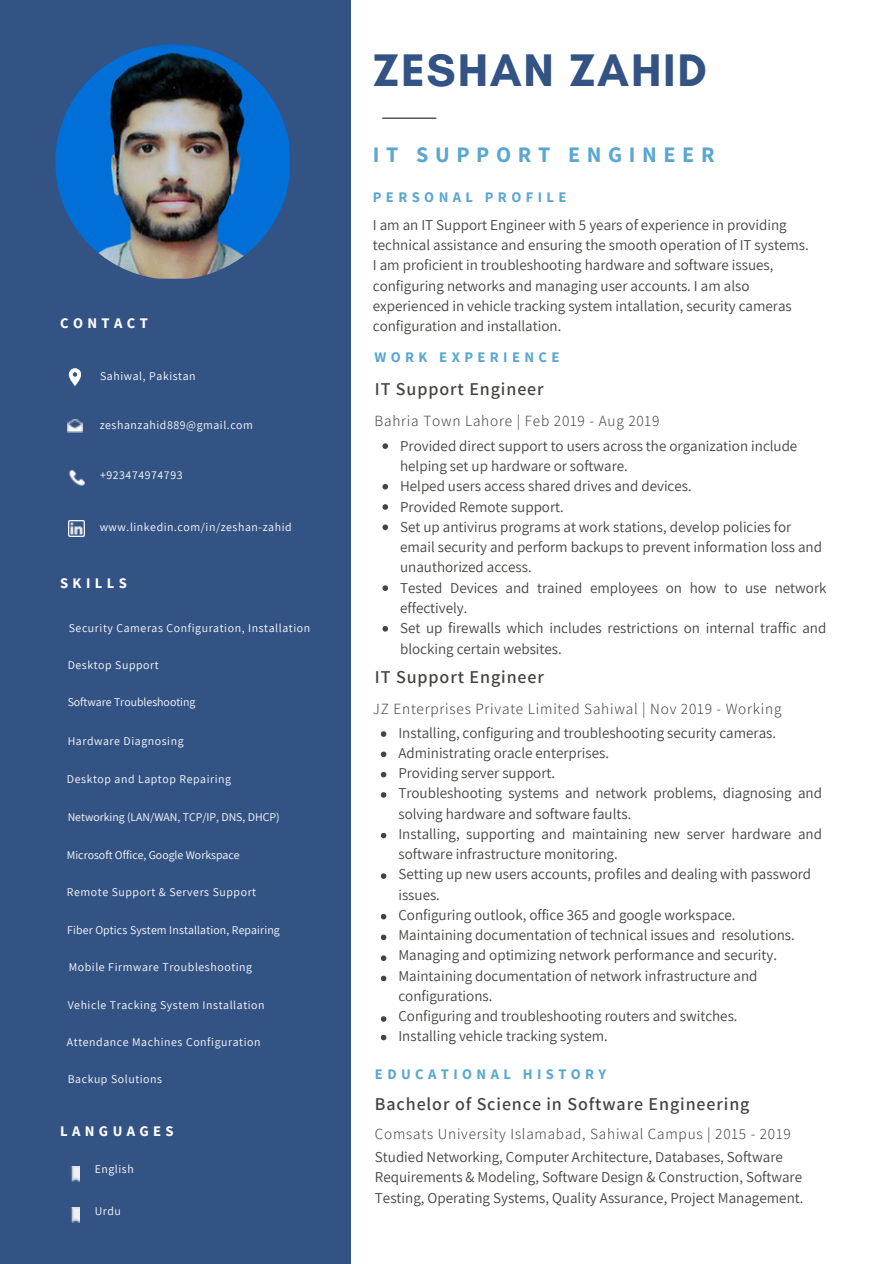
<style>
.page{position:relative;width:894px;height:1264px;background:#fff}
.page>*{position:absolute;margin:0;border:0;box-sizing:border-box;transform-origin:0 0}
.t1{font:700 46.5px "Glacial Indifference";letter-spacing:.035em;color:#335384}
.t2{font:700 22.05px "Source Sans Pro";letter-spacing:.3em;color:#5ba7d1}
.t3{font:600 18px "Assistant";letter-spacing:.05em;color:#444440}
.t4{font:300 15.3px "Assistant";letter-spacing:.05em;color:#444440}
.t5{font:300 15.15px "Assistant";letter-spacing:.05em;color:#444440}
.t6{font:15px/20.2px "Assistant";color:#444440}
.t7{font:700 14.7px "Source Sans Pro";letter-spacing:.3em;color:#5ba7d1}
.t8{font:700 14.7px "Source Sans Pro";letter-spacing:.3em;color:#fff}
.t9{font:11.85px "Assistant";letter-spacing:.05em;color:#fff}
.t10{font:11.85px "Assistant";color:#fff}
.t11{font:11.85px "Assistant";letter-spacing:.01em;color:#fff}
</style>
<div class="page">
<div style="left:0;top:0;width:350px;height:1263px;background:#335384"></div>
<img style="left:55px;top:44px;width:234px;height:235px">
<img style="left:69px;top:520px;width:15px;height:16px">
<img style="left:68px;top:419px;width:14px;height:14px">
<img style="left:71px;top:1207px;width:9px;height:15px">
<img style="left:67px;top:470px;width:18px;height:18px">
<svg style="left:381px;top:833px;width:5px;height:5px"></svg>
<svg style="left:381px;top:873px;width:5px;height:6px"></svg>
<svg style="left:381px;top:914px;width:5px;height:5px"></svg>
<svg style="left:380px;top:731px;width:6px;height:6px"></svg>
<svg style="left:380px;top:751px;width:6px;height:6px"></svg>
<svg style="left:380px;top:771px;width:6px;height:6px"></svg>
<svg style="left:380px;top:792px;width:6px;height:5px"></svg>
<svg style="left:382px;top:484px;width:6px;height:5px"></svg>
<svg style="left:382px;top:504px;width:6px;height:6px"></svg>
<svg style="left:382px;top:524px;width:6px;height:6px"></svg>
<svg style="left:382px;top:443px;width:6px;height:6px"></svg>
<svg style="left:382px;top:585px;width:6px;height:6px"></svg>
<svg style="left:382px;top:626px;width:6px;height:5px"></svg>
<img style="left:71px;top:1166px;width:9px;height:15px">
<svg style="left:69px;top:368px;width:12px;height:18px"></svg>
<hr style="left:382px;top:118px;width:54px;height:1px;background:#000">
<svg style="left:381px;top:934px;width:5px;height:6px"></svg>
<svg style="left:381px;top:955px;width:5px;height:6px"></svg>
<svg style="left:381px;top:975px;width:5px;height:6px"></svg>
<svg style="left:381px;top:1016px;width:5px;height:5px"></svg>
<svg style="left:381px;top:1035px;width:5px;height:5px"></svg>
<p class="t8" style="left:60px;top:313px;width:89px">CONTACT</p>
<p class="t9" style="left:100px;top:368px;width:97px">Sahiwal, Pakistan</p>
<p class="t9" style="left:100px;top:417px;width:155px">zeshanzahid889@gmail.com</p>
<p class="t9" style="left:100px;top:467px;width:84px">+923474974793</p>
<p class="t9" style="left:100px;top:519px;width:193px">www.linkedin.com/in/zeshan-zahid</p>
<p class="t8" style="left:60px;top:573px;width:68px">SKILLS</p>
<p class="t9" style="left:69px;top:620px;width:243px">Security Cameras Configuration, Installation</p>
<p class="t9" style="left:68px;top:657px;width:93px">Desktop Support</p>
<p class="t10" style="left:68px;top:694px;width:129px">Software Troubleshooting</p>
<p class="t9" style="left:68px;top:732px;width:117px">Hardware Diagnosing</p>
<p class="t9" style="left:67px;top:770px;width:166px">Desktop and Laptop Repairing</p>
<p class="t10" style="left:68px;top:808px;width:213px">Networking (LAN/WAN, TCP/IP, DNS, DHCP)</p>
<p class="t10" style="left:67px;top:846px;width:174px">Microsoft Office, Google Workspace</p>
<p class="t9" style="left:67px;top:883px;width:191px">Remote Support &amp; Servers Support</p>
<p class="t11" style="left:67px;top:922px;width:214px">Fiber Optics System Installation, Repairing</p>
<h4 class="t9" style="left:69px;top:959px;width:185px">Mobile Firmware Troubleshooting</h4>
<h4 class="t9" style="left:68px;top:997px;width:198px">Vehicle Tracking System Installation</h4>
<h3 class="t9" style="left:67px;top:1034px;width:195px">Attendance Machines Configuration</h3>
<h5 class="t9" style="left:68px;top:1071px;width:96px">Backup Solutions</h5>
<p class="t8" style="left:60px;top:1121px;width:115px">LANGUAGES</p>
<p class="t9" style="left:95px;top:1161px;width:41px">English</p>
<p class="t9" style="left:95px;top:1202px;width:28px">Urdu</p>
<p class="t1" style="left:373px;top:42px;width:335px">ZESHAN ZAHID</p>
<h1 class="t2" style="left:373px;top:140px;width:343px">IT SUPPORT ENGINEER</h1>
<p class="t7" style="left:373px;top:187px;width:195px">PERSONAL PROFILE</p>
<h5 class="t6" style="left:373px;top:214px;width:437px">I am an IT Support Engineer with 5 years of experience in providing technical assistance and ensuring the smooth operation of IT systems.<br>I am proficient in troubleshooting hardware and software issues, configuring networks and managing user accounts. I am also experienced in vehicle tracking system intallation, security cameras configuration and installation.</h5>
<h4 class="t7" style="left:374px;top:347px;width:186px">WORK EXPERIENCE</h4>
<h5 class="t3" style="left:375px;top:376px;width:170px">IT Support Engineer</h5>
<p class="t4" style="left:374px;top:410px;width:286px">Bahria Town Lahore | Feb 2019 - Aug 2019</p>
<h4 class="t6" style="left:400px;top:435px;width:427px">Provided direct support to users across the organization include helping set up hardware or software.<br>Helped users access shared drives and devices.<br>Provided Remote support.<br>Set up antivirus programs at work stations, develop policies for email security and perform backups to prevent information loss and unauthorized access.<br>Tested Devices and trained employees on how to use network effectively.<br>Set up firewalls which includes restrictions on internal traffic and blocking certain websites.</h4>
<p class="t3" style="left:375px;top:665px;width:170px">IT Support Engineer</p>
<h5 class="t4" style="left:373px;top:698px;width:410px">JZ Enterprises Private Limited Sahiwal | Nov 2019 - Working</h5>
<h3 class="t6" style="left:398px;top:722px;width:425px">Installing, configuring and troubleshooting security cameras.<br>Administrating oracle enterprises.<br>Providing server support.<br>Troubleshooting systems and network problems, diagnosing and solving hardware and software faults.<br>Installing, supporting and maintaining new server hardware and software infrastructure monitoring.<br>Setting up new users accounts, profiles and dealing with password issues.</h3>
<h5 class="t6" style="left:398px;top:904px;width:338px">Configuring outlook, office 365 and google workspace.</h5>
<h5 class="t6" style="left:398px;top:924px;width:398px">Maintaining documentation of technical issues and resolutions.<br>Managing and optimizing network performance and security.<br>Maintaining documentation of network infrastructure and configurations.</h5>
<h3 class="t6" style="left:398px;top:1005px;width:340px">Configuring and troubleshooting routers and switches.</h3>
<h5 class="t6" style="left:398px;top:1025px;width:211px">Installing vehicle tracking system.</h5>
<p class="t7" style="left:375px;top:1064px;width:233px">EDUCATIONAL HISTORY</p>
<p class="t3" style="left:375px;top:1091px;width:376px">Bachelor of Science in Software Engineering</p>
<h2 class="t5" style="left:375px;top:1123px;width:417px">Comsats University Islamabad, Sahiwal Campus | 2015 - 2019</h2>
<h4 class="t6" style="left:375px;top:1146px;width:430px">Studied Networking, Computer Architecture, Databases, Software<br>Requirements &amp; Modeling, Software Design &amp; Construction, Software<br>Testing, Operating Systems, Quality Assurance, Project Management.</h4>
</div>
